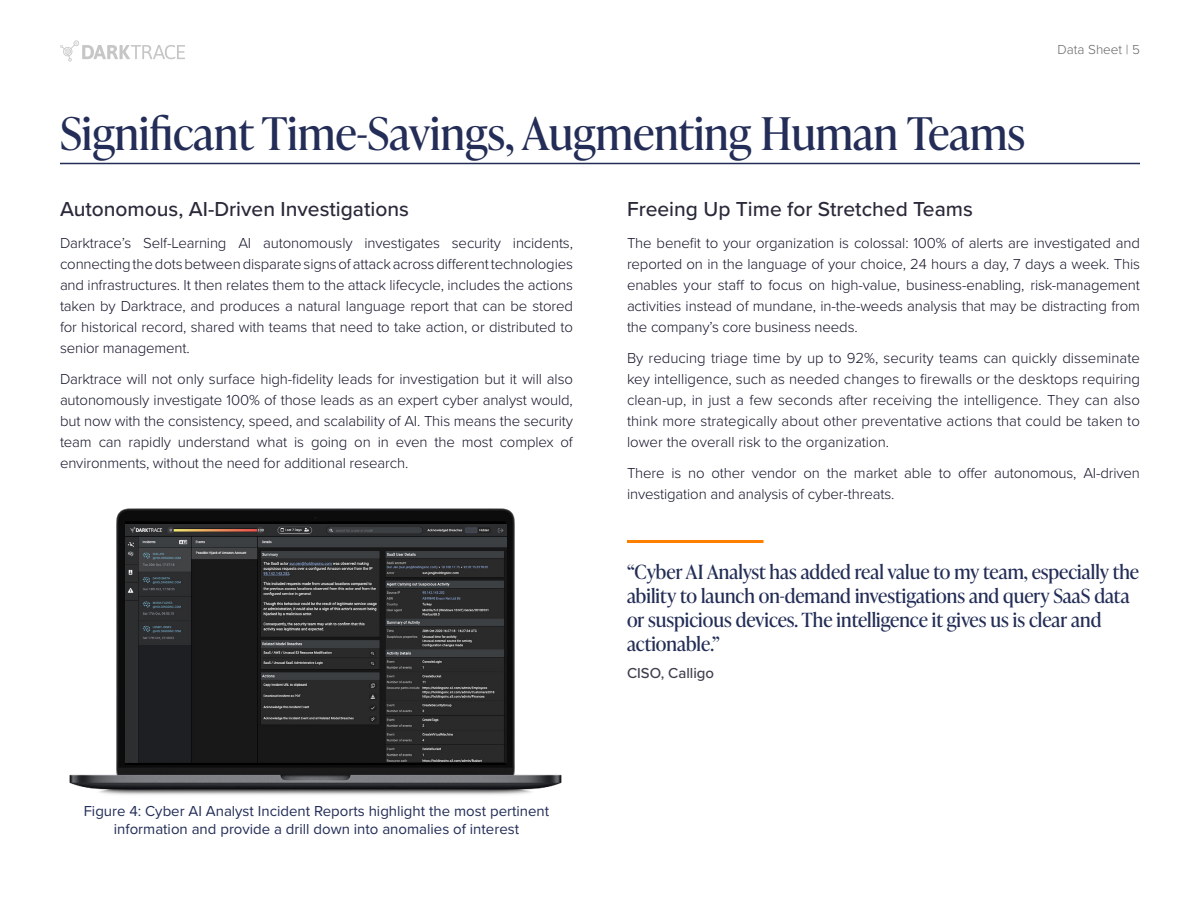
<style>
.page{position:relative;width:1200px;height:900px;background:#fff}
.page>*{position:absolute;margin:0;border:0;box-sizing:border-box;transform-origin:0 0}
.t1{font:45px "Ivy Presto Headline";color:#232d57}
.t2{font:500 21px "Proxima Nova";color:#292939}
.t3{font:19.5px/24px "Ivy Presto Headline";color:#232d57}
.t4{font:300 15px/21px "Proxima Nova";letter-spacing:-.01em;color:#15162b;text-align:justify}
.t5{font:15px/18px "Proxima Nova";color:#232d57;text-align:center}
.t6{font:500 15px "Proxima Nova";color:#3e3e4d}
.t7{font:300 13.5px "Proxima Nova";color:#666}
</style>
<div class="page">
<svg style="left:60px;top:41px;width:125px;height:21px"></svg>
<hr style="left:60px;top:163px;width:1080px;height:1px;background:#232d57">
<hr style="left:627px;top:540px;width:137px;height:3px;background:#ff7f00">
<img style="left:69px;top:508px;width:493px;height:287px">
<div style="left:126px;top:522px;width:380px;height:243px;background:linear-gradient(to right,#2d2e30,#2d2e30)"></div>
<img style="left:126px;top:525px;width:380px;height:238px">
<h1 class="t1" style="left:60px;top:101px;width:967px">Significant Time-Savings, Augmenting Human Teams</h1>
<p class="t7" style="left:1058px;top:39px;width:84px">Data Sheet | 5</p>
<h2 class="t2" style="left:60px;top:193px;width:351px">Autonomous, AI-Driven Investigations</h2>
<p class="t4" style="left:60px;top:231px;width:515px">Darktrace’s Self-Learning AI autonomously investigates security incidents, connecting the dots between disparate signs of attack across different technologies and infrastructures. It then relates them to the attack lifecycle, includes the actions taken by Darktrace, and produces a natural language report that can be stored for historical record, shared with teams that need to take action, or distributed to senior management.</p>
<p class="t4" style="left:60px;top:368px;width:515px">Darktrace will not only surface high-fidelity leads for investigation but it will also autonomously investigate 100% of those leads as an expert cyber analyst would, but now with the consistency, speed, and scalability of AI. This means the security team can rapidly understand what is going on in even the most complex of environments, without the need for additional research.</p>
<p class="t5" style="left:84px;top:802px;width:467px">Figure 4: Cyber AI Analyst Incident Reports highlight the most pertinent information and provide a drill down into anomalies of interest</p>
<h2 class="t2" style="left:627px;top:193px;width:347px">Freeing Up Time for Stretched Teams</h2>
<p class="t4" style="left:627px;top:231px;width:515px">The benefit to your organization is colossal: 100% of alerts are investigated and reported on in the language of your choice, 24 hours a day, 7 days a week. This enables your staff to focus on high-value, business-enabling, risk-management activities instead of mundane, in-the-weeds analysis that may be distracting from the company’s core business needs.</p>
<p class="t4" style="left:627px;top:347px;width:515px">By reducing triage time by up to 92%, security teams can quickly disseminate key intelligence, such as needed changes to firewalls or the desktops requiring clean-up, in just a few seconds after receiving the intelligence. They can also think more strategically about other preventative actions that could be taken to lower the overall risk to the organization.</p>
<p class="t4" style="left:627px;top:462px;width:515px">There is no other vendor on the market able to offer autonomous, AI-driven investigation and analysis of cyber-threats.</p>
<h3 class="t3" style="left:627px;top:559px;width:514px">“Cyber AI Analyst has added real value to my team, especially the ability to launch on-demand investigations and query SaaS data or suspicious devices. The intelligence it gives us is clear and actionable.”</h3>
<p class="t6" style="left:627px;top:662px;width:89px">CISO, Calligo</p>
</div>
